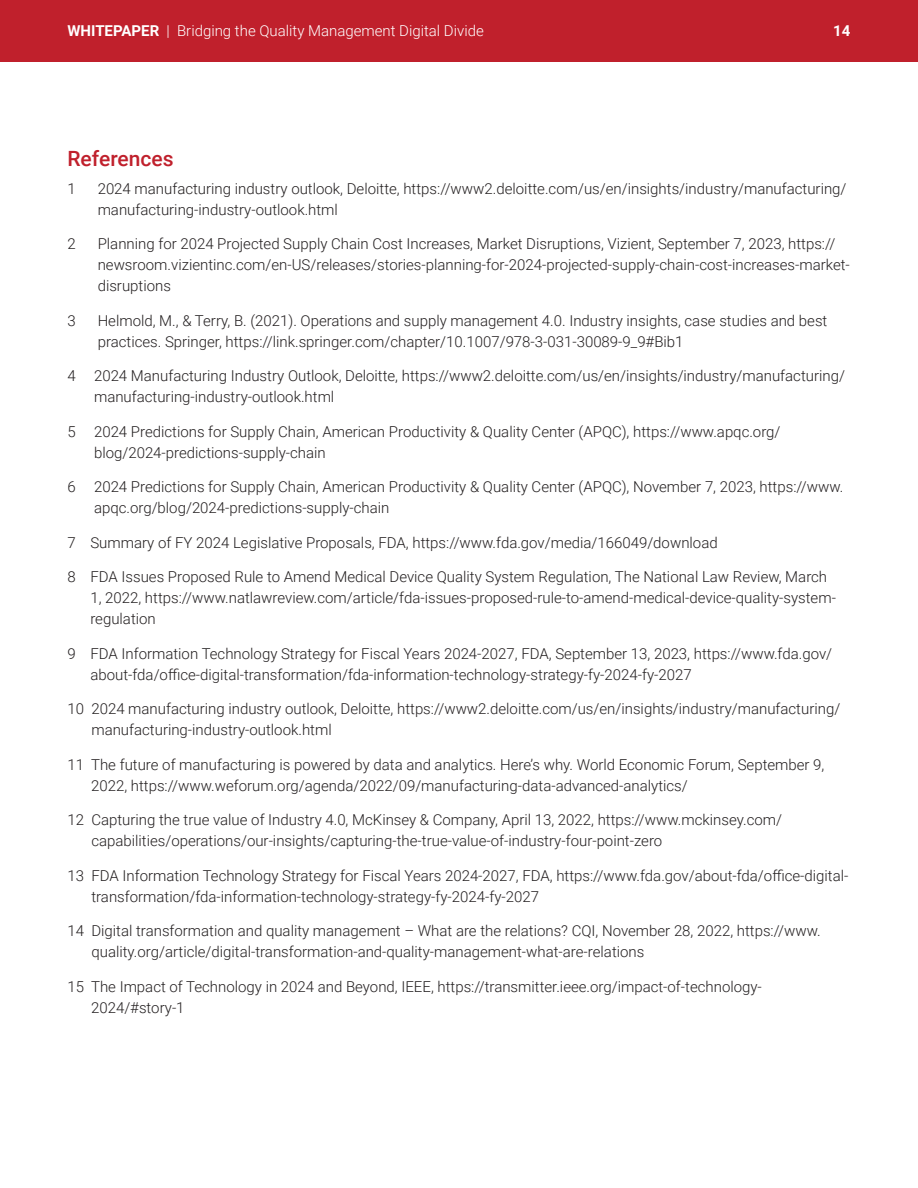
<style>
.page{position:relative;width:918px;height:1188px;background:#fff}
.page>*{position:absolute;margin:0;border:0;box-sizing:border-box;transform-origin:0 0}
.t1{font:500 21px "Roboto";color:#c0202c}
.body_copy{font:300 15px/21px "Roboto";color:#231f20}
.t2{font:300 15px "Roboto";color:#fff}
.t3{font:700 15px "Roboto";color:#fff}
.s1{font-weight:700}
</style>
<div class="page">
<div style="left:0;top:0;width:918px;height:62px;background:#c0202c"></div>
<p class="t2" style="left:68px;top:20px;width:418px"><span class="s1">WHITEPAPER</span> | Bridging the Quality Management Digital Divide</p>
<p class="t3" style="left:833px;top:20px;width:19px">14</p>
<h2 class="t1" style="left:68px;top:144px;width:108px">References</h2>
<p class="body_copy" style="left:68px;top:177px;width:10px">1</p>
<p class="body_copy" style="left:98px;top:177px;width:750px">2024 manufacturing industry outlook, Deloitte, https://www2.deloitte.com/us/en/insights/industry/manufacturing/ manufacturing-industry-outlook.html</p>
<p class="body_copy" style="left:68px;top:233px;width:10px">2</p>
<p class="body_copy" style="left:98px;top:233px;width:754px">Planning for 2024 Projected Supply Chain Cost Increases, Market Disruptions, Vizient, September 7, 2023, https:// newsroom.vizientinc.com/en-US/releases/stories-planning-for-2024-projected-supply-chain-cost-increases-market&shy;disruptions</p>
<p class="body_copy" style="left:68px;top:309px;width:10px">3</p>
<p class="body_copy" style="left:98px;top:309px;width:731px">Helmold, M., &amp; Terry, B. (2021). Operations and supply management 4.0. Industry insights, case studies and best practices. Springer, https://link.springer.com/chapter/10.1007/978-3-031-30089-9_9#Bib1</p>
<p class="body_copy" style="left:94px;top:365px;width:752px;text-indent:-27px">4 2024 Manufacturing Industry Outlook, Deloitte, https://www2.deloitte.com/us/en/insights/industry/manufacturing/ manufacturing-industry-outlook.html</p>
<p class="body_copy" style="left:94px;top:420px;width:688px;text-indent:-27px">5 2024 Predictions for Supply Chain, American Productivity &amp; Quality Center (APQC), https://www.apqc.org/ blog/2024-predictions-supply-chain</p>
<p class="body_copy" style="left:94px;top:476px;width:751px;text-indent:-27px">6 2024 Predictions for Supply Chain, American Productivity &amp; Quality Center (APQC), November 7, 2023, https://www. apqc.org/blog/2024-predictions-supply-chain</p>
<p class="body_copy" style="left:68px;top:531px;width:652px">7 Summary of FY 2024 Legislative Proposals, FDA, https://www.fda.gov/media/166049/download</p>
<p class="body_copy" style="left:90px;top:566px;width:747px;text-indent:-23px">8 FDA Issues Proposed Rule to Amend Medical Device Quality System Regulation, The National Law Review, March<br>1, 2022, https://www.natlawreview.com/article/fda-issues-proposed-rule-to-amend-medical-device-quality-system&shy;regulation</p>
<p class="body_copy" style="left:90px;top:642px;width:743px;text-indent:-23px">9 FDA Information Technology Strategy for Fiscal Years 2024-2027, FDA, September 13, 2023, https://www.fda.gov/ about-fda/office-digital-transformation/fda-information-technology-strategy-fy-2024-fy-2027</p>
<p class="body_copy" style="left:91px;top:698px;width:750px;text-indent:-24px">10 2024 manufacturing industry outlook, Deloitte, https://www2.deloitte.com/us/en/insights/industry/manufacturing/ manufacturing-industry-outlook.html</p>
<p class="body_copy" style="left:91px;top:753px;width:735px;text-indent:-24px">11 The future of manufacturing is powered by data and analytics. Here’s why. World Economic Forum, September 9,<br>2022, https://www.weforum.org/agenda/2022/09/manufacturing-data-advanced-analytics/</p>
<p class="body_copy" style="left:91px;top:809px;width:692px;text-indent:-24px">12 Capturing the true value of Industry 4.0, McKinsey &amp; Company, April 13, 2022, https://www.mckinsey.com/ capabilities/operations/our-insights/capturing-the-true-value-of-industry-four-point-zero</p>
<p class="body_copy" style="left:91px;top:864px;width:758px;text-indent:-24px">13 FDA Information Technology Strategy for Fiscal Years 2024-2027, FDA, https://www.fda.gov/about-fda/office-digital&shy;transformation/fda-information-technology-strategy-fy-2024-fy-2027</p>
<p class="body_copy" style="left:91px;top:920px;width:731px;text-indent:-24px">14 Digital transformation and quality management – What are the relations? CQI, November 28, 2022, https://www. quality.org/article/digital-transformation-and-quality-management-what-are-relations</p>
<p class="body_copy" style="left:91px;top:975px;width:672px;text-indent:-24px">15 The Impact of Technology in 2024 and Beyond, IEEE, https://transmitter.ieee.org/impact-of-technology-<br>2024/#story-1</p>
</div>
